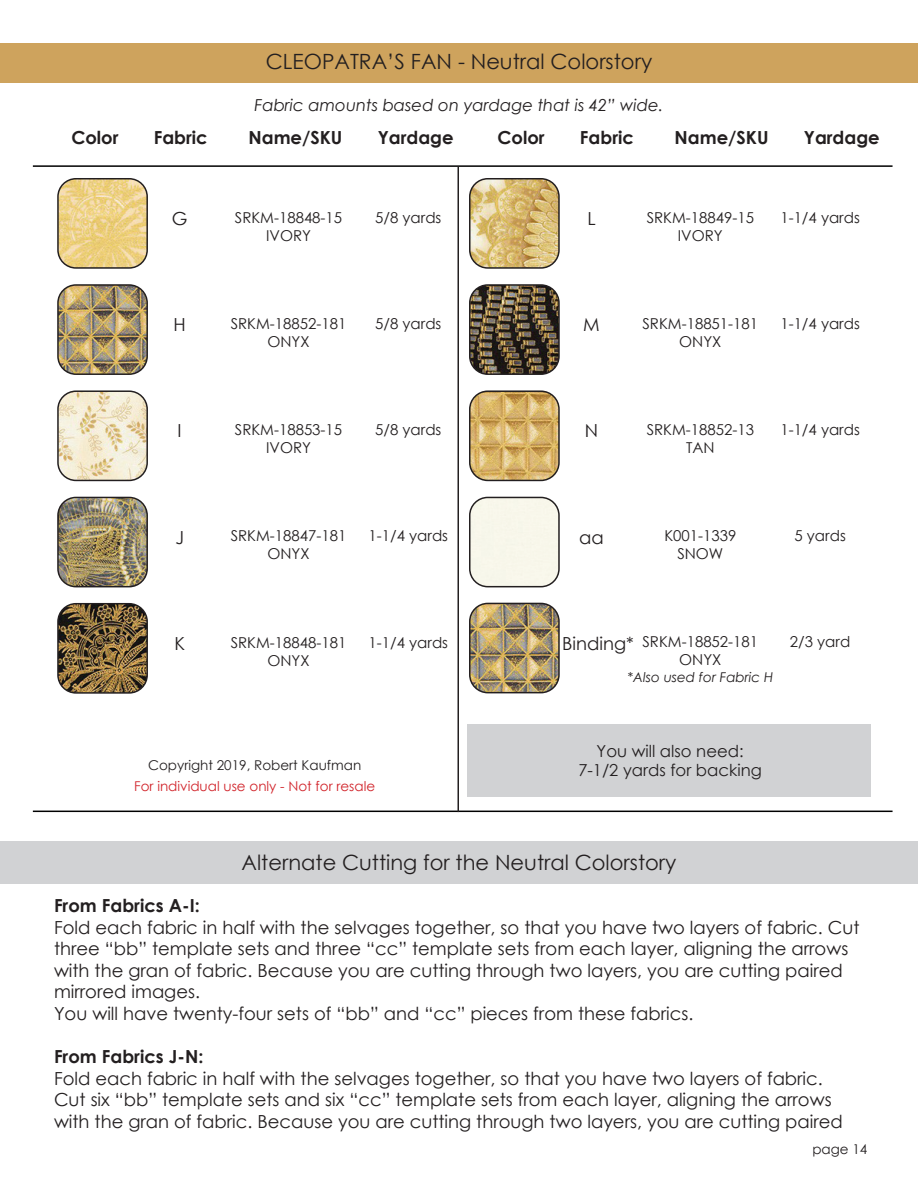
<style>
.page{position:relative;width:918px;height:1188px;background:#fff}
.page>*{position:absolute;margin:0;border:0;box-sizing:border-box;transform-origin:0 0}
.t1{font:21px "Century Gothic";color:#231f20}
.t2{font:18px/21.6px "Century Gothic";color:#231f20}
.t3{font:700 18px "Century Gothic";color:#231f20}
.t4{font:italic 16.5px "Century Gothic";color:#231f20}
.t5{font:16.5px/19.8px "Century Gothic";color:#231f20;text-align:center}
.t6{font:15px/18px "Century Gothic";color:#231f20;text-align:center}
.t7{font:13.5px "Century Gothic";color:#231f20}
.t8{font:13.5px "Century Gothic";color:#d1232a}
.t9{font:italic 13.5px "Century Gothic";color:#231f20}
</style>
<div class="page">
<img style="left:470px;top:603px;width:87px;height:90px">
<div style="left:469px;top:603px;width:91px;height:90px;border:2px solid #231f20;border-radius:18px"></div>
<div style="left:0;top:44px;width:918px;height:39px;background:#cea35d"></div>
<hr style="left:33px;top:165px;width:860px;height:2px;background:#000">
<div style="left:470px;top:497px;width:87px;height:90px;background:#f8f7eb"></div>
<div style="left:469px;top:497px;width:91px;height:90px;border:2px solid #231f20;border-radius:18px"></div>
<hr style="left:33px;top:811px;width:860px;height:1px;background:#000">
<hr style="left:458px;top:167px;width:1px;height:645px;background:#231f20">
<div style="left:467px;top:724px;width:404px;height:72px;background:#d1d2d4"></div>
<img style="left:470px;top:179px;width:87px;height:87px">
<div style="left:469px;top:178px;width:91px;height:91px;border:2px solid #231f20;border-radius:18px"></div>
<img style="left:470px;top:287px;width:87px;height:87px">
<div style="left:469px;top:284px;width:91px;height:91px;border:2px solid #231f20;border-radius:18px"></div>
<img style="left:470px;top:393px;width:87px;height:87px">
<div style="left:469px;top:390px;width:91px;height:91px;border:2px solid #231f20;border-radius:18px"></div>
<img style="left:58px;top:497px;width:89px;height:90px">
<div style="left:57px;top:497px;width:91px;height:90px;border:2px solid #231f20;border-radius:18px"></div>
<img style="left:60px;top:604px;width:87px;height:87px">
<div style="left:57px;top:603px;width:91px;height:91px;border:2px solid #231f20;border-radius:18px"></div>
<img style="left:60px;top:287px;width:85px;height:85px">
<div style="left:57px;top:284px;width:91px;height:91px;border:2px solid #231f20;border-radius:18px"></div>
<img style="left:60px;top:179px;width:87px;height:87px">
<div style="left:57px;top:178px;width:91px;height:91px;border:2px solid #231f20;border-radius:18px"></div>
<img style="left:60px;top:393px;width:87px;height:87px">
<div style="left:57px;top:390px;width:91px;height:91px;border:2px solid #231f20;border-radius:18px"></div>
<div style="left:0;top:841px;width:918px;height:42px;background:#d1d2d4"></div>
<p class="t1" style="left:266px;top:47px;width:388px">CLEOPATRA’S FAN - Neutral Colorstory</p>
<p class="t4" style="left:254px;top:93px;width:411px">Fabric amounts based on yardage that is 42” wide.</p>
<p class="t3" style="left:71px;top:124px;width:49px">Color</p>
<p class="t3" style="left:154px;top:124px;width:56px">Fabric</p>
<p class="t3" style="left:248px;top:124px;width:95px">Name/SKU</p>
<p class="t3" style="left:378px;top:124px;width:77px">Yardage</p>
<p class="t3" style="left:497px;top:124px;width:49px">Color</p>
<p class="t3" style="left:580px;top:124px;width:55px">Fabric</p>
<p class="t3" style="left:675px;top:124px;width:95px">Name/SKU</p>
<p class="t3" style="left:804px;top:124px;width:77px">Yardage</p>
<p class="t2" style="left:172px;top:207px;width:17px">G</p>
<p class="t6" style="left:235px;top:208px;width:109px">SRKM-18848-15<br>IVORY</p>
<p class="t6" style="left:375px;top:208px;width:68px">5/8 yards</p>
<p class="t2" style="left:587px;top:207px;width:10px">L</p>
<p class="t6" style="left:647px;top:208px;width:109px">SRKM-18849-15<br>IVORY</p>
<p class="t6" style="left:780px;top:208px;width:81px">1-1/4 yards</p>
<p class="t2" style="left:174px;top:314px;width:14px">H</p>
<p class="t6" style="left:231px;top:314px;width:117px">SRKM-18852-181<br>ONYX</p>
<p class="t6" style="left:375px;top:314px;width:68px">5/8 yards</p>
<p class="t2" style="left:583px;top:314px;width:18px">M</p>
<p class="t6" style="left:643px;top:314px;width:117px">SRKM-18851-181<br>ONYX</p>
<p class="t6" style="left:780px;top:314px;width:81px">1-1/4 yards</p>
<p class="t2" style="left:178px;top:420px;width:6px">I</p>
<p class="t6" style="left:235px;top:420px;width:109px">SRKM-18853-15<br>IVORY</p>
<p class="t6" style="left:375px;top:420px;width:68px">5/8 yards</p>
<p class="t2" style="left:585px;top:420px;width:15px">N</p>
<p class="t6" style="left:647px;top:420px;width:109px">SRKM-18852-13<br>TAN</p>
<p class="t6" style="left:780px;top:420px;width:81px">1-1/4 yards</p>
<p class="t2" style="left:175px;top:526px;width:10px">J</p>
<p class="t2" style="left:174px;top:632px;width:12px">K</p>
<p class="t6" style="left:231px;top:527px;width:117px">SRKM-18847-181</p>
<p class="t2" style="left:579px;top:526px;width:26px">aa</p>
<p class="t6" style="left:794px;top:527px;width:53px">5 yards</p>
<p class="t6" style="left:267px;top:545px;width:44px">ONYX</p>
<p class="t6" style="left:369px;top:527px;width:81px">1-1/4 yards</p>
<p class="t6" style="left:664px;top:527px;width:74px">K001-1339<br>SNOW</p>
<p class="t6" style="left:231px;top:633px;width:117px">SRKM-18848-181<br>ONYX</p>
<p class="t6" style="left:369px;top:633px;width:81px">1-1/4 yards</p>
<p class="t2" style="left:562px;top:632px;width:73px">Binding*</p>
<p class="t6" style="left:643px;top:633px;width:117px">SRKM-18852-181<br>ONYX</p>
<p class="t9" style="left:627px;top:667px;width:147px">*Also used for Fabric H</p>
<p class="t6" style="left:790px;top:633px;width:62px">2/3 yard</p>
<p class="t7" style="left:148px;top:756px;width:215px">Copyright 2019, Robert Kaufman</p>
<p class="t8" style="left:134px;top:777px;width:243px">For individual use only - Not for resale</p>
<p class="t5" style="left:578px;top:740px;width:185px">You will also need:<br>7-1/2 yards for backing</p>
<p class="t1" style="left:242px;top:848px;width:436px">Alternate Cutting for the Neutral Colorstory</p>
<p class="t3" style="left:54px;top:892px;width:147px">From Fabrics A-I:</p>
<p class="t2" style="left:54px;top:916px;width:807px">Fold each fabric in half with the selvages together, so that you have two layers of fabric. Cut three “bb” template sets and three “cc” template sets from each layer, aligning the arrows with the gran of fabric. Because you are cutting through two layers, you are cutting paired mirrored images.<br>You will have twenty-four sets of “bb” and “cc” pieces from these fabrics.</p>
<p class="t3" style="left:54px;top:1043px;width:151px">From Fabrics J-N:</p>
<p class="t2" style="left:54px;top:1067px;width:790px">Fold each fabric in half with the selvages together, so that you have two layers of fabric.<br>Cut six “bb” template sets and six “cc” template sets from each layer, aligning the arrows with the gran of fabric. Because you are cutting through two layers, you are cutting paired</p>
<p class="t7" style="left:812px;top:1140px;width:56px">page 14</p>
</div>
